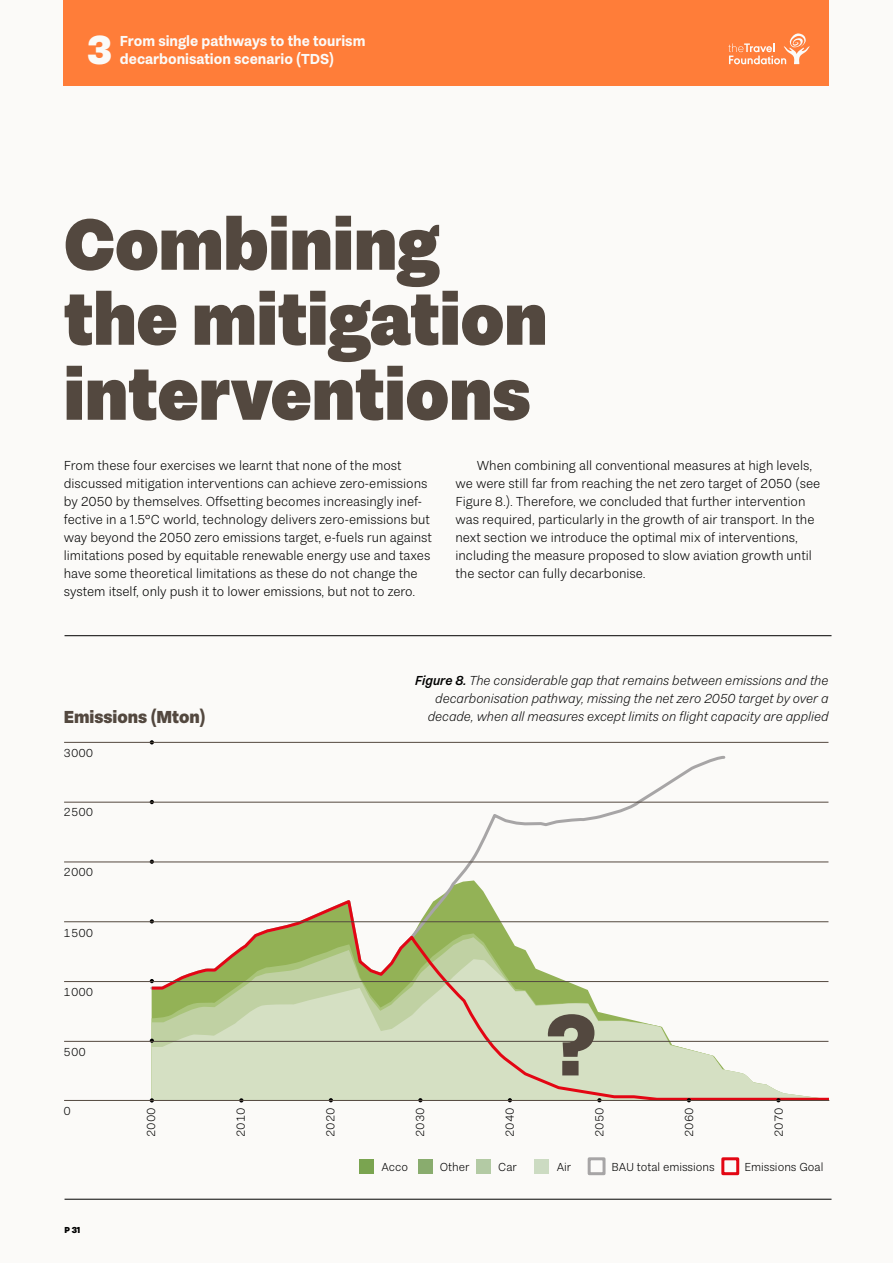
<style>
.page{position:relative;width:893px;height:1263px;background:#fbfaf8}
.page>*{position:absolute;margin:0;border:0;box-sizing:border-box;transform-origin:0 0}
.t1{font:900 90px "Passenger Sans";color:#53483f}
.t2{font:900 75px/75px "Passenger Sans";color:#53483f}
.t3{font:900 42px "Passenger Sans";color:#fbfaf8}
.t4{font:900 18px "Passenger Sans";color:#53483f}
.t5{font:700 15px "Passenger Sans";color:#fbfaf8}
.t6{font:300 13.5px/18px "Passenger Sans";color:#000}
.t7{font:italic 300 13.5px/18px "Passenger Sans";color:#000;text-align:right}
.t8{font:300 12px "Passenger Sans";color:#000}
.t9{font:900 9px "Passenger Sans";color:#000}
.s1{font-weight:600}
</style>
<div class="page">
<div style="left:64px;top:0;width:765px;height:85px;background:#ff7d39"></div>
<svg style="left:728px;top:33px;width:82px;height:31px"></svg>
<hr style="left:65px;top:1199px;width:766px;height:1px;background:#000">
<hr style="left:65px;top:635px;width:766px;height:1px;background:#000">
<svg style="left:149px;top:755px;width:578px;height:146px"></svg>
<svg style="left:149px;top:901px;width:681px;height:201px"></svg>
<svg style="left:150px;top:1098px;width:4px;height:4px"></svg>
<svg style="left:239px;top:1098px;width:4px;height:4px"></svg>
<svg style="left:329px;top:1098px;width:4px;height:4px"></svg>
<svg style="left:418px;top:1098px;width:4px;height:4px"></svg>
<svg style="left:508px;top:1098px;width:4px;height:4px"></svg>
<svg style="left:597px;top:1098px;width:4px;height:4px"></svg>
<svg style="left:687px;top:1098px;width:4px;height:4px"></svg>
<svg style="left:776px;top:1098px;width:5px;height:4px"></svg>
<svg style="left:150px;top:859px;width:4px;height:5px"></svg>
<hr style="left:64px;top:862px;width:764px;height:1px;background:#53483f">
<svg style="left:150px;top:800px;width:4px;height:4px"></svg>
<hr style="left:64px;top:802px;width:764px;height:1px;background:#53483f">
<svg style="left:150px;top:919px;width:4px;height:4px"></svg>
<hr style="left:64px;top:921px;width:764px;height:1px;background:#53483f">
<svg style="left:150px;top:979px;width:4px;height:4px"></svg>
<hr style="left:64px;top:981px;width:764px;height:1px;background:#53483f">
<svg style="left:150px;top:1038px;width:4px;height:5px"></svg>
<hr style="left:64px;top:1041px;width:764px;height:1px;background:#53483f">
<hr style="left:64px;top:1100px;width:765px;height:1px;background:#53483f">
<svg style="left:150px;top:740px;width:4px;height:4px"></svg>
<hr style="left:64px;top:742px;width:764px;height:1px;background:#53483f">
<div style="left:588px;top:1157px;width:17px;height:18px;border:3px solid #a7a5a6"></div>
<div style="left:721px;top:1157px;width:18px;height:18px;border:3px solid #e30613"></div>
<div style="left:534px;top:1159px;width:15px;height:15px;background:#ccdbc2"></div>
<div style="left:476px;top:1159px;width:15px;height:15px;background:#b3caa4"></div>
<div style="left:418px;top:1159px;width:14px;height:15px;background:#89ac6e"></div>
<div style="left:359px;top:1159px;width:15px;height:15px;background:#7aa450"></div>
<h3 class="t3" style="left:87px;top:25px;width:27px">3</h3>
<p class="t5" style="left:120px;top:32px;width:247px">From single pathways to the tourism</p>
<p class="t5" style="left:120px;top:50px;width:216px">decarbonisation scenario (TDS)</p>
<h2 class="t2" style="left:64px;top:206px;width:485px">Combining the mitigation interventions</h2>
<p class="t6" style="left:64px;top:457px;width:370px">From these four exercises we learnt that none of the most discussed mitigation interventions can achieve zero-emissions by 2050 by themselves. Offsetting becomes increasingly inef&shy;fective in a 1.5°C world, technology delivers zero-emissions but way beyond the 2050 zero emissions target, e-fuels run against limitations posed by equitable renewable energy use and taxes have some theoretical limitations as these do not change the system itself, only push it to lower emissions, but not to zero.</p>
<p class="t6" style="left:455px;top:457px;width:366px;text-indent:21px">When combining all conventional measures at high levels, we were still far from reaching the net zero target of 2050 (see Figure 8.). Therefore, we concluded that further intervention was required, particularly in the growth of air transport. In the next section we introduce the optimal mix of interventions, including the measure proposed to slow aviation growth until the sector can fully decarbonise.</p>
<h3 class="t4" style="left:64px;top:706px;width:143px">Emissions (Mton)</h3>
<p class="t8" style="left:64px;top:746px;width:31px">3000</p>
<p class="t8" style="left:64px;top:805px;width:31px">2500</p>
<p class="t8" style="left:64px;top:865px;width:31px">2000</p>
<p class="t8" style="left:64px;top:926px;width:31px">1500</p>
<p class="t8" style="left:64px;top:985px;width:31px">1000</p>
<p class="t8" style="left:64px;top:1045px;width:24px">500</p>
<p class="t7" style="left:415px;top:672px;width:415px"><span class="s1">Figure 8.</span> The considerable gap that remains between emissions and the decarbonisation pathway, missing the net zero 2050 target by over a decade, when all measures except limits on flight capacity are applied</p>
<h1 class="t1" style="left:546px;top:992px;width:52px">?</h1>
<p class="t8" style="left:64px;top:1104px;width:9px">0</p>
<p class="t9" style="left:65px;top:1225px;width:17px">P 31</p>
<p class="t8" style="left:144px;top:1137px;width:31px;rotate:-90deg">2000</p>
<p class="t8" style="left:234px;top:1137px;width:31px;rotate:-90deg">2010</p>
<p class="t8" style="left:324px;top:1137px;width:31px;rotate:-90deg">2020</p>
<p class="t8" style="left:413px;top:1137px;width:31px;rotate:-90deg">2030</p>
<p class="t8" style="left:503px;top:1137px;width:31px;rotate:-90deg">2040</p>
<p class="t8" style="left:593px;top:1137px;width:31px;rotate:-90deg">2050</p>
<p class="t8" style="left:682px;top:1137px;width:31px;rotate:-90deg">2060</p>
<p class="t8" style="left:772px;top:1137px;width:31px;rotate:-90deg">2070</p>
<p class="t8" style="left:381px;top:1160px;width:28px">Acco</p>
<p class="t8" style="left:440px;top:1160px;width:31px">Other</p>
<p class="t8" style="left:498px;top:1160px;width:20px">Car</p>
<p class="t8" style="left:557px;top:1160px;width:16px">Air</p>
<p class="t8" style="left:612px;top:1160px;width:105px">BAU total emissions</p>
<p class="t8" style="left:744px;top:1160px;width:81px">Emissions Goal</p>
</div>
